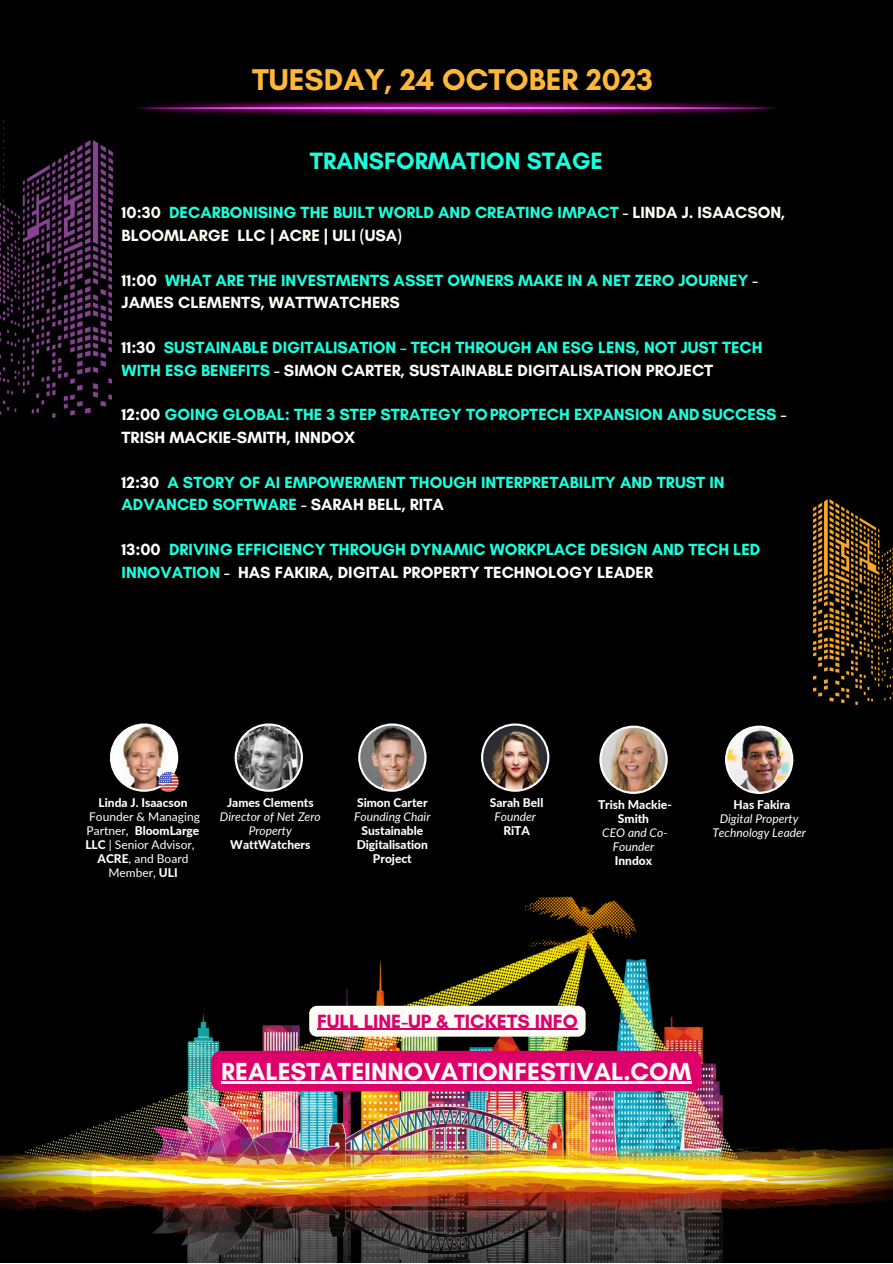
<style>
.page{position:relative;width:893px;height:1264px;background:#fff}
.page>*{position:absolute;margin:0;border:0;box-sizing:border-box;transform-origin:0 0}
.t1{font:700 30.6px "Glacial Indifference";color:#feb839}
.t2{font:700 25.2px "Glacial Indifference";color:#fffcf6}
.t3{font:700 24.15px "Glacial Indifference";color:#19fedd}
.t4{font:700 19.5px "Glacial Indifference";color:#de006a}
.t5{font:700 16.5px/22.5px "Glacial Indifference";color:#19fedd}
.t6{font:700 16.5px/22.5px "Glacial Indifference";color:#fffcf6}
.t7{font:800 12px/14px "Lato";color:#fff;text-align:center}
.t8{font:italic 12px/14px "Lato";color:#fff;text-align:center}
.t9{font:12px/14px "Lato";color:#fff;text-align:center}
.s1{color:#19fedd}
.s2{color:#fffcf6}
.s3{color:#fff}
.s4{font-weight:800}
</style>
<div class="page">
<div style="left:0;top:0;width:892px;height:1262px;background:#000"></div>
<img style="left:0;top:118px;width:112px;height:299px">
<img style="left:813px;top:499px;width:79px;height:205px">
<img style="left:0;top:896px;width:892px;height:366px">
<div style="left:309px;top:1005px;width:276px;height:31px;background:#fffcf6"></div>
<hr style="left:317px;top:1028px;width:260px;height:2px;background:#de006a">
<div style="left:211px;top:1050px;width:490px;height:41px;background:#de006a;border-radius:10px"></div>
<hr style="left:221px;top:1081px;width:470px;height:2px;background:#fffcf6">
<img style="left:136px;top:100px;width:641px;height:16px">
<svg style="left:110px;top:723px;width:68px;height:68px"></svg>
<img style="left:112px;top:725px;width:64px;height:64px;border-radius:50%">
<svg style="left:158px;top:772px;width:21px;height:20px"></svg>
<svg style="left:234px;top:723px;width:69px;height:68px"></svg>
<img style="left:237px;top:725px;width:64px;height:64px;border-radius:50%">
<svg style="left:358px;top:723px;width:68px;height:68px"></svg>
<img style="left:360px;top:725px;width:64px;height:64px;border-radius:50%">
<svg style="left:481px;top:723px;width:68px;height:68px"></svg>
<img style="left:483px;top:725px;width:64px;height:64px;border-radius:50%">
<svg style="left:599px;top:725px;width:68px;height:69px"></svg>
<img style="left:601px;top:727px;width:64px;height:64px;border-radius:50%">
<svg style="left:725px;top:725px;width:68px;height:69px"></svg>
<img style="left:727px;top:727px;width:64px;height:64px;border-radius:50%">
<p class="t1" style="left:252px;top:61px;width:402px">TUESDAY, 24 OCTOBER 2023</p>
<p class="t3" style="left:310px;top:146px;width:294px">TRANSFORMATION STAGE</p>
<p class="t6" style="left:122px;top:201px;width:665px">10:30 <span class="s1">DECARBONISING THE BUILT WORLD AND CREATING IMPACT</span> - LINDA J. ISAACSON,<br>BLOOMLARGE LLC | ACRE | ULI (USA)</p>
<p class="t5" style="left:122px;top:268px;width:638px"><span class="s2">11:00</span> WHAT ARE THE INVESTMENTS ASSET OWNERS MAKE IN A NET ZERO JOURNEY <span class="s2">-<br>JAMES CLEMENTS, WATTWATCHERS</span></p>
<p class="t5" style="left:122px;top:336px;width:642px"><span class="s2">11:30</span> SUSTAINABLE DIGITALISATION – TECH THROUGH AN ESG LENS, NOT JUST TECH<br>WITH ESG BENEFITS <span class="s2">- SIMON CARTER, SUSTAINABLE DIGITALISATION PROJECT</span></p>
<p class="t5" style="left:122px;top:403px;width:666px"><span class="s3">12:00</span> GOING GLOBAL: THE 3 STEP STRATEGY TOPROPTECH EXPANSION ANDSUCCESS <span class="s3">-<br>TRISH MACKIE-SMITH, INNDOX</span></p>
<p class="t5" style="left:122px;top:471px;width:604px"><span class="s3">12:30</span> A STORY OF AI EMPOWERMENT THOUGH INTERPRETABILITY AND TRUST IN<br>ADVANCED SOFTWARE <span class="s3">- SARAH BELL, RITA</span></p>
<p class="t5" style="left:122px;top:538px;width:640px"><span class="s3">13:00</span> DRIVING EFFICIENCY THROUGH DYNAMIC WORKPLACE DESIGN AND TECH LED<br>INNOVATION <span class="s3">- HAS FAKIRA, DIGITAL PROPERTY TECHNOLOGY LEADER</span></p>
<p class="t7" style="left:99px;top:795px;width:90px">Linda J. Isaacson</p>
<p class="t9" style="left:85px;top:809px;width:116px">Founder &amp; Managing<br>Partner, <span class="s4">BloomLarge<br>LLC</span> | Senior Advisor,<br><span class="s4">ACRE</span>, and Board<br>Member, <span class="s4">ULI</span></p>
<p class="t7" style="left:227px;top:795px;width:88px">James Clements</p>
<p class="t8" style="left:220px;top:809px;width:102px">Director of Net Zero<br>Property</p>
<p class="t7" style="left:230px;top:837px;width:82px">WattWatchers</p>
<p class="t7" style="left:357px;top:795px;width:72px">Simon Carter</p>
<p class="t8" style="left:354px;top:809px;width:78px">Founding Chair</p>
<p class="t7" style="left:356px;top:823px;width:73px">Sustainable<br>Digitalisation<br>Project</p>
<p class="t7" style="left:490px;top:795px;width:55px">Sarah Bell</p>
<p class="t8" style="left:494px;top:809px;width:43px">Founder</p>
<p class="t7" style="left:503px;top:823px;width:28px">RiTA</p>
<p class="t7" style="left:598px;top:797px;width:75px">Trish Mackie-<br>Smith</p>
<p class="t8" style="left:602px;top:825px;width:67px">CEO and Co-<br>Founder</p>
<p class="t7" style="left:614px;top:853px;width:39px">Inndox</p>
<p class="t7" style="left:733px;top:797px;width:58px">Has Fakira</p>
<p class="t8" style="left:712px;top:811px;width:95px">Digital Property<br>Technology Leader</p>
<p class="t4" style="left:317px;top:1008px;width:262px">FULL LINE-UP &amp; TICKETS INFO</p>
<p class="t2" style="left:221px;top:1055px;width:471px">REALESTATEINNOVATIONFESTIVAL.COM</p>
</div>
